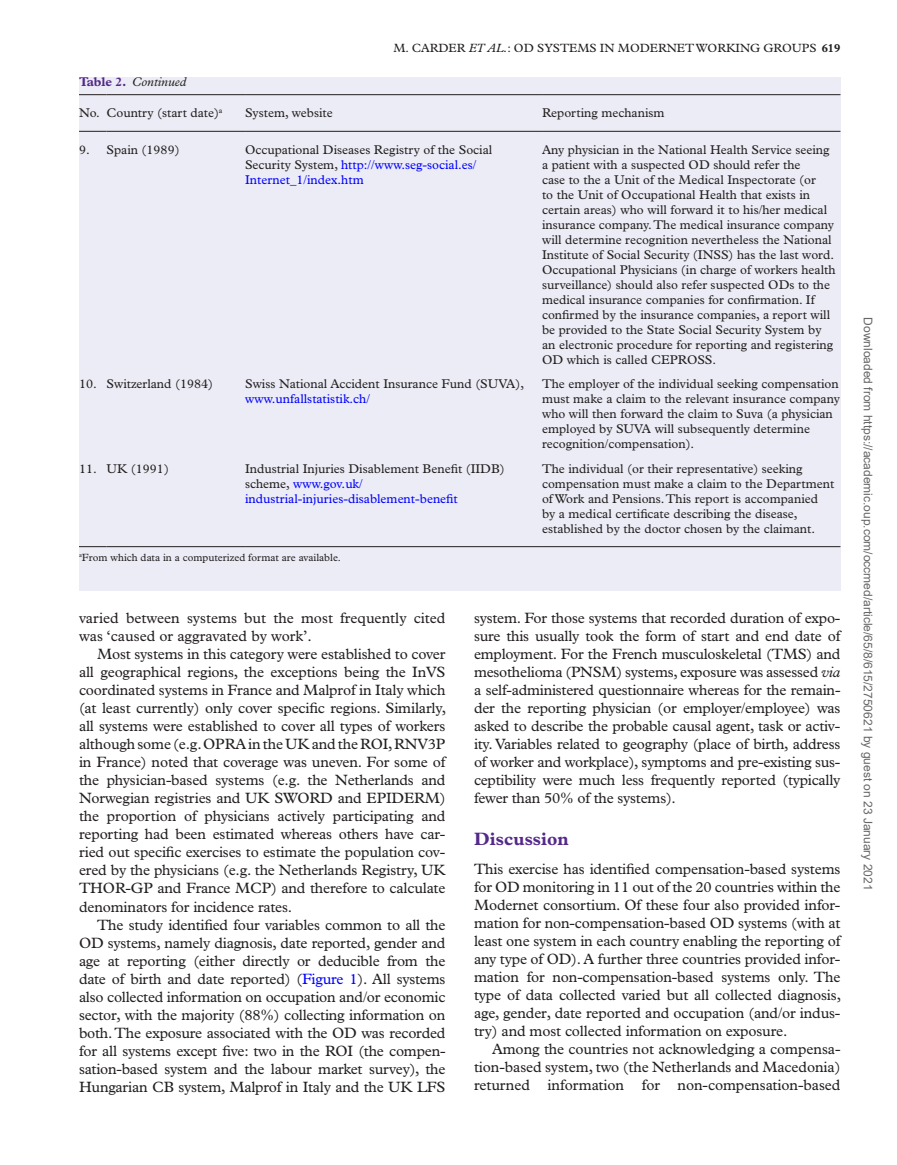
<style>
.page{position:relative;width:897px;height:1165px;background:#fff}
.page>*{position:absolute;margin:0;border:0;box-sizing:border-box;transform-origin:0 0}
.t1{font:700 18px "Plantin Std";color:#542989}
.t2{font:15px/18px "Plantin Std";letter-spacing:-.01em;color:#231f20;text-align:justify}
.t3{font:12.75px/15px "Plantin Std";color:#231f20}
.t4{font:12.75px/15px "Plantin Std";color:#00f}
.t5{font:italic 12.75px "Plantin Std";color:#231f20}
.t6{font:12px "Arial";color:#666}
.t7{font:12px "Plantin Std";color:#231f20}
.t8{font:10.5px "Plantin Std";color:#231f20}
.s1{font-weight:700;font-style:normal;color:#542989}
.s2{font-style:italic}
.s3{font-weight:700}
.s4{color:#00f}
.s5{color:#231f20}
</style>
<div class="page">
<div style="left:79px;top:77px;width:761px;height:513px;background:#ebecf5"></div>
<svg style="left:79px;top:94px;width:27px;height:1px"></svg>
<svg style="left:79px;top:131px;width:27px;height:1px"></svg>
<hr style="left:106px;top:94px;width:139px;height:1px;background:#231f20">
<hr style="left:106px;top:131px;width:139px;height:1px;background:#231f20">
<hr style="left:245px;top:94px;width:297px;height:1px;background:#231f20">
<hr style="left:245px;top:131px;width:297px;height:1px;background:#231f20">
<hr style="left:542px;top:94px;width:298px;height:1px;background:#231f20">
<hr style="left:542px;top:131px;width:298px;height:1px;background:#231f20">
<svg style="left:79px;top:546px;width:27px;height:1px"></svg>
<hr style="left:106px;top:546px;width:139px;height:1px;background:#231f20">
<hr style="left:245px;top:546px;width:297px;height:1px;background:#231f20">
<hr style="left:542px;top:546px;width:298px;height:1px;background:#231f20">
<p class="t5" style="left:79px;top:75px;width:108px"><span class="s1">Table 2.</span> Continued</p>
<p class="t7" style="left:393px;top:41px;width:448px">M. CARDER <span class="s2">ET AL.</span>: OD SYSTEMS IN MODERNET WORKING GROUPS <span class="s3">619</span></p>
<p class="t3" style="left:79px;top:106px;width:145px">No. Country (start date)<sup>a</sup></p>
<p class="t3" style="left:245px;top:106px;width:89px">System, website</p>
<p class="t3" style="left:542px;top:106px;width:124px">Reporting mechanism</p>
<p class="t3" style="left:79px;top:142px;width:102px">9. Spain (1989)</p>
<p class="t3" style="left:245px;top:142px;width:249px">Occupational Diseases Registry of the Social<br>Security System, <span class="s4">http://www.seg-social.es/<br>Internet_1/index.htm</span></p>
<p class="t3" style="left:542px;top:142px;width:295px">Any physician in the National Health Service seeing a patient with a suspected OD should refer the<br>case to the a Unit of the Medical Inspectorate (or<br>to the Unit of Occupational Health that exists in certain areas) who will forward it to his/her medical insurance company. The medical insurance company will determine recognition nevertheless the National Institute of Social Security (INSS) has the last word.<br>Occupational Physicians (in charge of workers health surveillance) should also refer suspected ODs to the medical insurance companies for confirmation. If confirmed by the insurance companies, a report will be provided to the State Social Security System by an electronic procedure for reporting and registering OD which is called CEPROSS.</p>
<p class="t3" style="left:79px;top:376px;width:136px">10. Switzerland (1984)</p>
<p class="t3" style="left:245px;top:376px;width:280px">Swiss National Accident Insurance Fund (SUVA),</p>
<p class="t4" style="left:245px;top:391px;width:126px">www.unfallstatistik.ch/</p>
<p class="t3" style="left:542px;top:376px;width:299px">The employer of the individual seeking compensation must make a claim to the relevant insurance company who will then forward the claim to Suva (a physician employed by SUVA will subsequently determine recognition/compensation).</p>
<p class="t3" style="left:79px;top:461px;width:91px">11. UK (1991)</p>
<p class="t4" style="left:245px;top:461px;width:261px"><span class="s5">Industrial Injuries Disablement Benefit (IIDB) scheme,</span> www.gov.uk/ industrial-injuries-disablement-benefit</p>
<p class="t3" style="left:542px;top:461px;width:294px">The individual (or their representative) seeking compensation must make a claim to the Department of Work and Pensions. This report is accompanied by a medical certificate describing the disease, established by the doctor chosen by the claimant.</p>
<p class="t8" style="left:79px;top:551px;width:263px"><sup>a</sup>From which data in a computerized format are available.</p>
<p class="t2" style="left:79px;top:609px;width:368px">varied between systems but the most frequently cited was ‘caused or aggravated by work’.</p>
<p class="t2" style="left:79px;top:645px;width:368px;text-indent:18px">Most systems in this category were established to cover all geographical regions, the exceptions being the InVS coordinated systems in France and Malprof in Italy which (at least currently) only cover specific regions. Similarly, all systems were established to cover all types of workers although some (e.g. OPRA in the UK and the ROI, RNV3P in France) noted that coverage was uneven. For some of the physician-based systems (e.g. the Netherlands and Norwegian registries and UK SWORD and EPIDERM) the proportion of physicians actively participating and reporting had been estimated whereas others have car&shy;ried out specific exercises to estimate the population cov&shy;ered by the physicians (e.g. the Netherlands Registry, UK THOR-GP and France MCP) and therefore to calculate denominators for incidence rates.</p>
<p class="t2" style="left:79px;top:915px;width:368px;text-indent:18px">The study identified four variables common to all the OD systems, namely diagnosis, date reported, gender and age at reporting (either directly or deducible from the date of birth and date reported) (<span class="s4">Figure 1</span>). All systems also collected information on occupation and/or economic sector, with the majority (88%) collecting information on both. The exposure associated with the OD was recorded for all systems except five: two in the ROI (the compen&shy;sation-based system and the labour market survey), the Hungarian CB system, Malprof in Italy and the UK LFS</p>
<p class="t2" style="left:474px;top:609px;width:368px">system. For those systems that recorded duration of expo&shy;sure this usually took the form of start and end date of employment. For the French musculoskeletal (TMS) and mesothelioma (PNSM) systems, exposure was assessed <span class="s2">via </span>a self-administered questionnaire whereas for the remain&shy;der the reporting physician (or employer/employee) was asked to describe the probable causal agent, task or activ&shy;ity. Variables related to geography (place of birth, address of worker and workplace), symptoms and pre-existing sus&shy;ceptibility were much less frequently reported (typically fewer than 50% of the systems).</p>
<p class="t1" style="left:474px;top:828px;width:96px">Discussion</p>
<p class="t2" style="left:474px;top:859px;width:368px">This exercise has identified compensation-based systems for OD monitoring in 11 out of the 20 countries within the Modernet consortium. Of these four also provided infor&shy;mation for non-compensation-based OD systems (with at least one system in each country enabling the reporting of any type of OD). A further three countries provided infor&shy;mation for non-compensation-based systems only. The type of data collected varied but all collected diagnosis, age, gender, date reported and occupation (and/or indus&shy;try) and most collected information on exposure.</p>
<p class="t2" style="left:474px;top:1039px;width:368px;text-indent:18px">Among the countries not acknowledging a compensa&shy;tion-based system, two (the Netherlands and Macedonia) returned information for non-compensation-based</p>
<p class="t6" style="left:872px;top:317px;width:574px;rotate:90deg">Downloaded from https://academic.oup.com/occmed/article/65/8/615/2750621 by guest on 23 January 2021</p>
</div>
